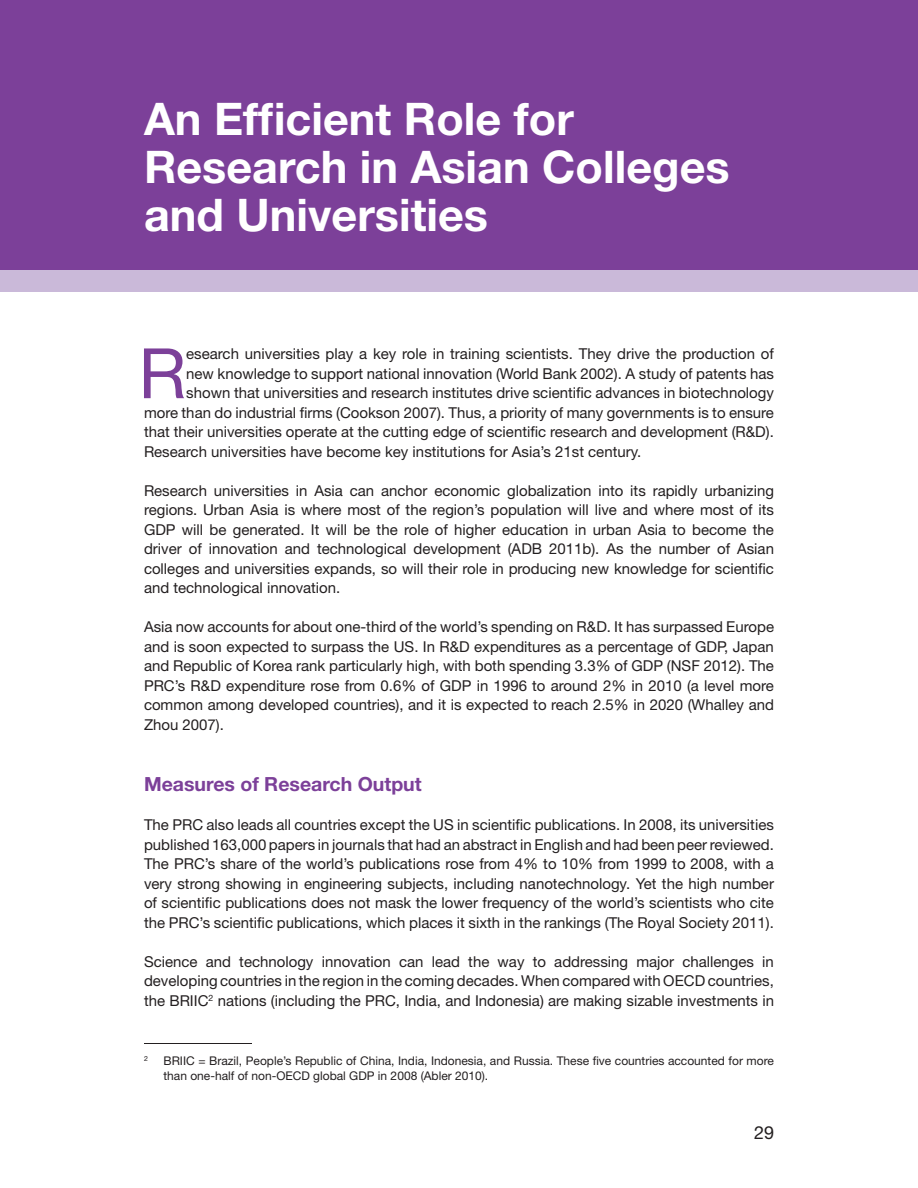
<style>
.page{position:relative;width:918px;height:1188px;background:#fff}
.page>*{position:absolute;margin:0;border:0;box-sizing:border-box;transform-origin:0 0}
.t1{font:69.6px "Helvetica Neue";color:#7c4099}
.t2{font:700 45px/48px "Helvetica Neue";color:#fff}
.t3{font:700 19.5px "Helvetica Neue";color:#7c4099}
.t4{font:18px "Helvetica Neue";color:#231f20}
.t5{font:15px/19.5px "Helvetica Neue";color:#231f20;text-align:justify}
.t6{font:12px/15px "Helvetica Neue";color:#231f20}
.t7{font:7.05px "Helvetica Neue";color:#231f20}
</style>
<div class="page">
<div style="left:0;top:0;width:918px;height:292px;background:#cab9d9"></div>
<div style="left:0;top:0;width:918px;height:269px;background:#7c4099"></div>
<hr style="left:144px;top:1044px;width:108px;height:1px;background:#231f20">
<h2 class="t2" style="left:144px;top:94px;width:587px">An Efficient Role for<br>Research in Asian Colleges and Universities</h2>
<h1 class="t1" style="left:139px;top:332px;width:49px">R</h1>
<p class="t5" style="left:186px;top:344px;width:589px">esearch universities play a key role in training scientists. They drive the production of</p>
<p class="t5" style="left:186px;top:363px;width:589px">new knowledge to support national innovation (World Bank 2002). A study of patents has</p>
<p class="t5" style="left:186px;top:383px;width:589px">shown that universities and research institutes drive scientific advances in biotechnology</p>
<p class="t5" style="left:144px;top:402px;width:632px">more than do industrial firms (Cookson 2007). Thus, a priority of many governments is to ensure</p>
<p class="t5" style="left:144px;top:422px;width:631px">that their universities operate at the cutting edge of scientific research and development (R&amp;D).</p>
<p class="t5" style="left:144px;top:441px;width:499px">Research universities have become key institutions for Asia’s 21st century.</p>
<p class="t5" style="left:144px;top:480px;width:632px">Research universities in Asia can anchor economic globalization into its rapidly urbanizing regions. Urban Asia is where most of the region’s population will live and where most of its GDP will be generated. It will be the role of higher education in urban Asia to become the driver of innovation and technological development (ADB 2011b). As the number of Asian colleges and universities expands, so will their role in producing new knowledge for scientific and technological innovation.</p>
<p class="t5" style="left:144px;top:617px;width:632px">Asia now accounts for about one-third of the world’s spending on R&amp;D. It has surpassed Europe and is soon expected to surpass the US. In R&amp;D expenditures as a percentage of GDP, Japan and Republic of Korea rank particularly high, with both spending 3.3% of GDP (NSF 2012). The PRC’s R&amp;D expenditure rose from 0.6% of GDP in 1996 to around 2% in 2010 (a level more common among developed countries), and it is expected to reach 2.5% in 2020 (Whalley and zhou 2007).</p>
<h3 class="t3" style="left:144px;top:772px;width:279px">Measures of Research Output</h3>
<p class="t5" style="left:144px;top:815px;width:631px">The PRC also leads all countries except the US in scientific publications. In 2008, its universities published 163,000 papers in journals that had an abstract in English and had been peer reviewed.<br>The PRC’s share of the world’s publications rose from 4% to 10% from 1999 to 2008, with a very strong showing in engineering subjects, including nanotechnology. Yet the high number of scientific publications does not mask the lower frequency of the world’s scientists who cite the PRC’s scientific publications, which places it sixth in the rankings (The Royal Society 2011).</p>
<p class="t5" style="left:144px;top:951px;width:632px">Science and technology innovation can lead the way to addressing major challenges in developing countries in the region in the coming decades. When compared with OECD countries, the BRIIC<sup>2</sup> nations (including the PRC, India, and Indonesia) are making sizable investments in</p>
<p class="t7" style="left:144px;top:1054px;width:5px">2</p>
<p class="t6" style="left:164px;top:1053px;width:612px">BRIIC = Brazil, People’s Republic of China, India, Indonesia, and Russia. These five countries accounted for more than one-half of non-OECD global GDP in 2008 (Abler 2010).</p>
<p class="t4" style="left:754px;top:1121px;width:22px">29</p>
</div>
